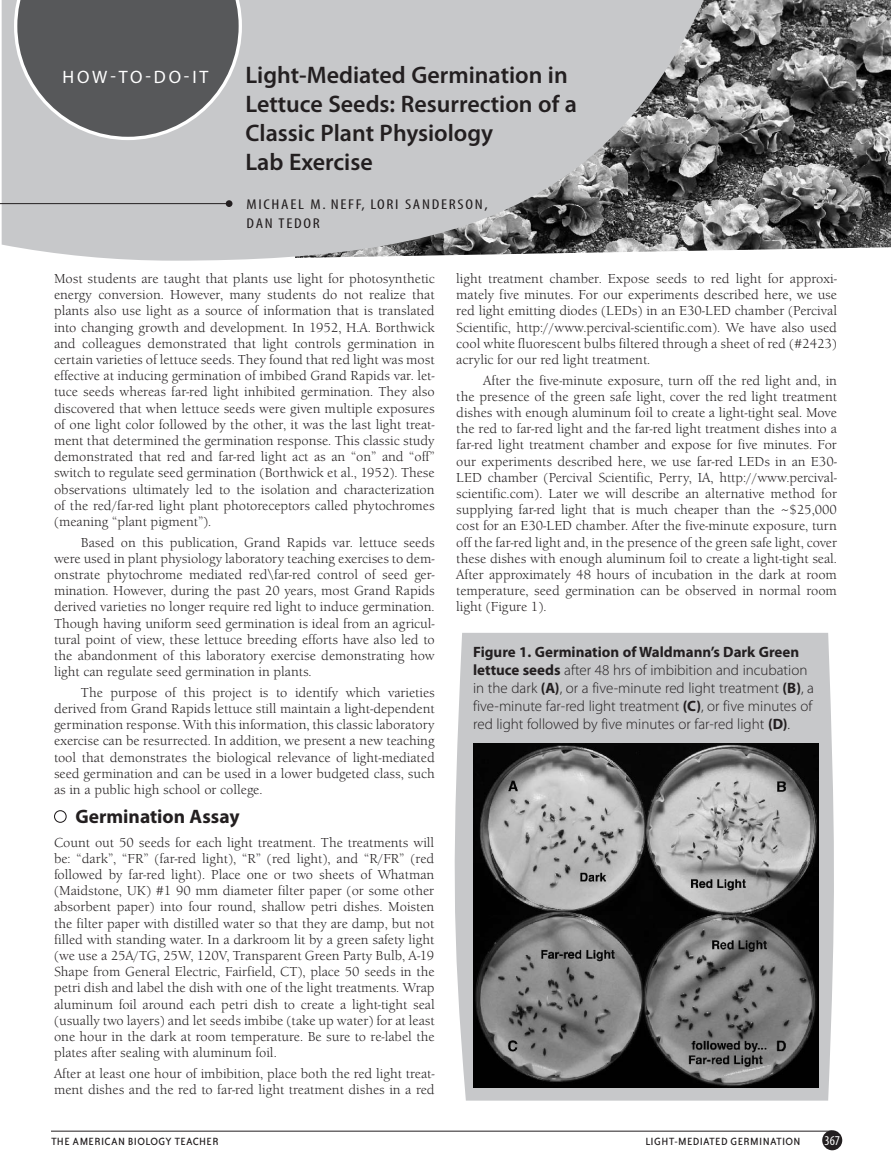
<style>
.page{position:relative;width:891px;height:1175px;background:#fff}
.page>*{position:absolute;margin:0;border:0;box-sizing:border-box;transform-origin:0 0}
.t1{font:600 24px/28.8px "Myriad Pro";color:#231f20}
.t2{font:700 19.5px "Myriad Pro";color:#231f20}
.t3{font:18px "Myriad Pro";letter-spacing:.16em;color:#fff}
.t4{font:300 15px/18px "Myriad Pro";color:#231f20}
.t5{font:condensed 14.25px/19.5px "Myriad";letter-spacing:.1em;color:#231f20;scale:1.2 1}
.t6{font:13.5px/16.2px "Berkeley Old ITC";color:#231f20;text-align:justify}
.t7{font:condensed 13.5px "Myriad";color:#fff}
.t8{font:12px "Bailey Sans ITC";letter-spacing:.03em;color:#231f20}
.s1{font-weight:700}
</style>
<div class="page">
<div style="left:54px;top:810px;width:13px;height:13px;border:1px solid #231f20;border-radius:50%"></div>
<img style="left:745px;top:0;width:146px;height:250px">
<svg style="left:2px;top:0;width:743px;height:261px;fill:#c7c8ca"></svg>
<svg style="left:14px;top:0;width:228px;height:140px"></svg>
<div style="left:226px;top:200px;width:7px;height:7px;background:#231f20;border-radius:50%"></div>
<hr style="left:0;top:203px;width:227px;height:1px;background:#231f20">
<div style="left:822px;top:1130px;width:20px;height:20px;background:#231f20;border-radius:50%"></div>
<hr style="left:51px;top:1130px;width:781px;height:1px;background:#231f20">
<div style="left:454px;top:633px;width:380px;height:467px;background:#c7c8ca"></div>
<img style="left:473px;top:743px;width:345px;height:344px">
<h3 class="t3" style="left:62px;top:67px;width:148px">HOW-TO-DO-IT</h3>
<h1 class="t1" style="left:245px;top:61px;width:333px">Light-Mediated Germination in<br>Lettuce Seeds: Resurrection of a<br>Classic Plant Physiology<br>Lab Exercise</h1>
<p class="t5" style="left:246px;top:195px;width:203px">MICHAEL M. NEFF, LORI SANDERSON,<br>DAN TEDOR</p>
<p class="t6" style="left:54px;top:270px;width:382px">Most students are taught that plants use light for photosynthetic energy conversion. However, many students do not realize that plants also use light as a source of information that is translated into changing growth and development. In 1952, H.A. Borthwick and colleagues demonstrated that light controls germination in certain varieties of lettuce seeds. They found that red light was most effective at inducing germination of imbibed Grand Rapids var. let&shy;tuce seeds whereas far-red light inhibited germination. They also discovered that when lettuce seeds were given multiple exposures of one light color followed by the other, it was the last light treat&shy;ment that determined the germination response. This classic study demonstrated that red and far-red light act as an “on” and “off” switch to regulate seed germination (Borthwick et al., 1952). These observations ultimately led to the isolation and characterization of the red/far-red light plant photoreceptors called phytochromes (meaning “plant pigment”).</p>
<p class="t6" style="left:54px;top:534px;width:382px;text-indent:27px">Based on this publication, Grand Rapids var. lettuce seeds were used in plant physiology laboratory teaching exercises to dem&shy;onstrate phytochrome mediated red\far-red control of seed ger&shy;mination. However, during the past 20 years, most Grand Rapids derived varieties no longer require red light to induce germination.<br>Though having uniform seed germination is ideal from an agricul&shy;tural point of view, these lettuce breeding efforts have also led to the abandonment of this laboratory exercise demonstrating how light can regulate seed germination in plants.</p>
<p class="t6" style="left:54px;top:684px;width:382px;text-indent:27px">The purpose of this project is to identify which varieties derived from Grand Rapids lettuce still maintain a light-dependent germination response. With this information, this classic laboratory exercise can be resurrected. In addition, we present a new teaching tool that demonstrates the biological relevance of light-mediated seed germination and can be used in a lower budgeted class, such as in a public high school or college.</p>
<h2 class="t2" style="left:75px;top:805px;width:166px">Germination Assay</h2>
<p class="t6" style="left:54px;top:834px;width:382px">Count out 50 seeds for each light treatment. The treatments will be: “dark”, “FR” (far-red light), “R” (red light), and “R/FR” (red followed by far-red light). Place one or two sheets of Whatman (Maidstone, UK) #1 90 mm diameter filter paper (or some other absorbent paper) into four round, shallow petri dishes. Moisten the filter paper with distilled water so that they are damp, but not filled with standing water. In a darkroom lit by a green safety light (we use a 25A/TG, 25W, 120V, Transparent Green Party Bulb, A-19<br>Shape from General Electric, Fairfield, CT), place 50 seeds in the petri dish and label the dish with one of the light treatments. Wrap aluminum foil around each petri dish to create a light-tight seal (usually two layers) and let seeds imbibe (take up water) for at least one hour in the dark at room temperature. Be sure to re-label the plates after sealing with aluminum foil.</p>
<p class="t6" style="left:54px;top:1065px;width:382px">After at least one hour of imbibition, place both the red light treat&shy;ment dishes and the red to far-red light treatment dishes in a red</p>
<p class="t6" style="left:456px;top:270px;width:382px">light treatment chamber. Expose seeds to red light for approxi&shy;mately five minutes. For our experiments described here, we use red light emitting diodes (LEDs) in an E30-LED chamber (Percival Scientific, http://www.percival-scientific.com). We have also used cool white fluorescent bulbs filtered through a sheet of red (#2423) acrylic for our red light treatment.</p>
<p class="t6" style="left:456px;top:372px;width:382px;text-indent:27px">After the five-minute exposure, turn off the red light and, in the presence of the green safe light, cover the red light treatment dishes with enough aluminum foil to create a light-tight seal. Move the red to far-red light and the far-red light treatment dishes into a far-red light treatment chamber and expose for five minutes. For our experiments described here, we use far-red LEDs in an E30- LED chamber (Percival Scientific, Perry, IA, http://www.percival&shy;scientific.com). Later we will describe an alternative method for supplying far-red light that is much cheaper than the ~$25,000 cost for an E30-LED chamber. After the five-minute exposure, turn off the far-red light and, in the presence of the green safe light, cover these dishes with enough aluminum foil to create a light-tight seal.<br>After approximately 48 hours of incubation in the dark at room temperature, seed germination can be observed in normal room light (Figure 1).</p>
<p class="t4" style="left:473px;top:643px;width:342px"><span class="s1">Figure 1. Germination of Waldmann’s Dark Green lettuce seeds</span> after 48 hrs of imbibition and incubation in the dark <span class="s1">(A)</span>, or a five-minute red light treatment <span class="s1">(B)</span>, a five-minute far-red light treatment <span class="s1">(C)</span>, or five minutes of red light followed by five minutes or far-red light <span class="s1">(D)</span>.</p>
<p class="t8" style="left:51px;top:1134px;width:169px">THE AMERICAN BIOLOGY TEACHER</p>
<p class="t8" style="left:645px;top:1134px;width:157px">LIGHT-MEDIATED GERMINATION</p>
<p class="t7" style="left:825px;top:1133px;width:17px">367</p>
</div>
